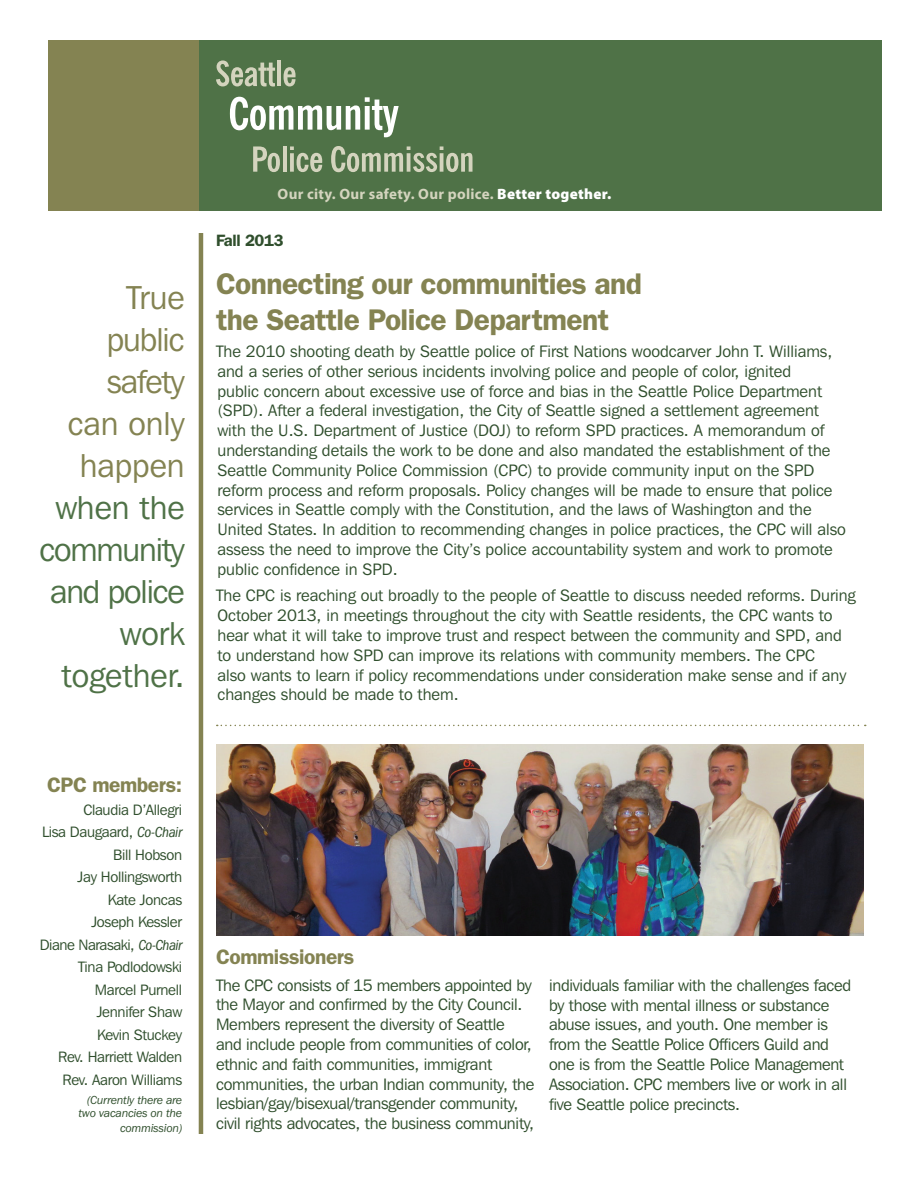
<style>
.page{position:relative;width:918px;height:1188px;background:#fff}
.page>*{position:absolute;margin:0;border:0;box-sizing:border-box;transform-origin:0 0}
.t1{font:33px/42px "Franklin Gothic IT Cby BT";letter-spacing:-.015em;color:#4f7247;text-align:right}
.t2{font:33px/42px "Franklin Gothic IT Cby BT";color:#848352;text-align:right}
.t3{font:600 30px/36px "Franklin Gothic";letter-spacing:-.02em;color:#848352}
.t4{font:600 21px "Franklin Gothic";letter-spacing:-.02em;color:#848352}
.t5{font:16.5px/19.8px "Franklin Gothic IT Cby BT";color:#304f2d}
.t6{font:600 16.5px "Franklin Gothic";letter-spacing:-.02em;color:#304f2d}
.t7{font:15px/22.5px "Franklin Gothic IT Cby BT";letter-spacing:-.02em;color:#304f2d;text-align:right}
.t8{font:700 15px "Myriad Pro";letter-spacing:.02em;color:#d4d4be}
.t9{font:italic 12px/12.9px "Franklin Gothic";letter-spacing:-.02em;color:#304f2d;text-align:right}
.s1{font-family:"Franklin Gothic";font-style:italic;font-stretch:condensed}
.s2{font-weight:900;color:#fff}
</style>
<div class="page">
<hr style="left:199px;top:112px;width:4px;height:1022px;background:#848352">
<div style="left:49px;top:40px;width:682px;height:171px;background:#848352"></div>
<div style="left:200px;top:40px;width:682px;height:171px;background:#4f7247"></div>
<svg style="left:216px;top:60px;width:59px;height:27px"></svg>
<hr style="left:277px;top:61px;width:4px;height:25px;background:#d4d4be">
<svg style="left:284px;top:67px;width:12px;height:19px"></svg>
<svg style="left:230px;top:97px;width:169px;height:40px"></svg>
<svg style="left:253px;top:146px;width:27px;height:26px"></svg>
<hr style="left:283px;top:146px;width:3px;height:26px;background:#d4d4be">
<svg style="left:290px;top:146px;width:32px;height:26px"></svg>
<svg style="left:331px;top:146px;width:141px;height:26px"></svg>
<svg style="left:217px;top:725px;width:649px;height:1px"></svg>
<div style="left:193px;top:212px;width:11px;height:21px;background:#fff"></div>
<img style="left:216px;top:744px;width:648px;height:191px">
<h1 class="t2" style="left:68px;top:276px;width:118px">True public safety can only happen</h1>
<h1 class="t1" style="left:40px;top:486px;width:147px">when the community and police work together.</h1>
<p class="t4" style="left:47px;top:773px;width:137px">CPC members:</p>
<p class="t7" style="left:40px;top:798px;width:144px">Claudia D’Allegri<br>Lisa Daugaard, <span class="s1">Co-Chair<br></span>Bill Hobson<br>Jay Hollingsworth<br>Kate Joncas<br>Joseph Kessler<br>Diane Narasaki, <span class="s1">Co-Chair<br></span>Tina Podlodowski<br>Marcel Purnell<br>Jennifer Shaw<br>Kevin Stuckey<br>Rev. Harriett Walden<br>Rev. Aaron Williams</p>
<p class="t9" style="left:78px;top:1094px;width:105px">(Currently there are two vacancies on the</p>
<p class="t9" style="left:120px;top:1122px;width:63px">commission)</p>
<p class="t8" style="left:278px;top:184px;width:335px">Our city. Our safety. Our police. <span class="s2">Better together.</span></p>
<p class="t6" style="left:216px;top:231px;width:69px">Fall 2013</p>
<h2 class="t3" style="left:216px;top:266px;width:427px">Connecting our communities and the Seattle Police Department</h2>
<p class="t5" style="left:216px;top:341px;width:632px">The 2010 shooting death by Seattle police of First Nations woodcarver John T. Williams, and a series of other serious incidents involving police and people of color, ignited<br>public concern about excessive use of force and bias in the Seattle Police Department (SPD). After a federal investigation, the City of Seattle signed a settlement agreement with the U.S. Department of Justice (DOJ) to reform SPD practices. A memorandum of understanding details the work to be done and also mandated the establishment of the Seattle Community Police Commission (CPC) to provide community input on the SPD reform process and reform proposals. Policy changes will be made to ensure that police services in Seattle comply with the Constitution, and the laws of Washington and the United States. In addition to recommending changes in police practices, the CPC will also assess the need to improve the City’s police accountability system and work to promote public confidence in SPD.</p>
<p class="t5" style="left:216px;top:585px;width:641px">The CPC is reaching out broadly to the people of Seattle to discuss needed reforms. During October 2013, in meetings throughout the city with Seattle residents, the CPC wants to hear what it will take to improve trust and respect between the community and SPD, and to understand how SPD can improve its relations with community members. The CPC<br>also wants to learn if policy recommendations under consideration make sense and if any changes should be made to them.</p>
<p class="t4" style="left:216px;top:944px;width:140px">Commissioners</p>
<p class="t5" style="left:216px;top:975px;width:320px">The CPC consists of 15 members appointed by the Mayor and confirmed by the City Council.<br>Members represent the diversity of Seattle and include people from communities of color, ethnic and faith communities, immigrant communities, the urban Indian community, the lesbian/gay/bisexual/transgender community, civil rights advocates, the business community,</p>
<p class="t5" style="left:549px;top:975px;width:304px">individuals familiar with the challenges faced by those with mental illness or substance abuse issues, and youth. One member is from the Seattle Police Officers Guild and one is from the Seattle Police Management Association. CPC members live or work in all five Seattle police precincts.</p>
</div>
